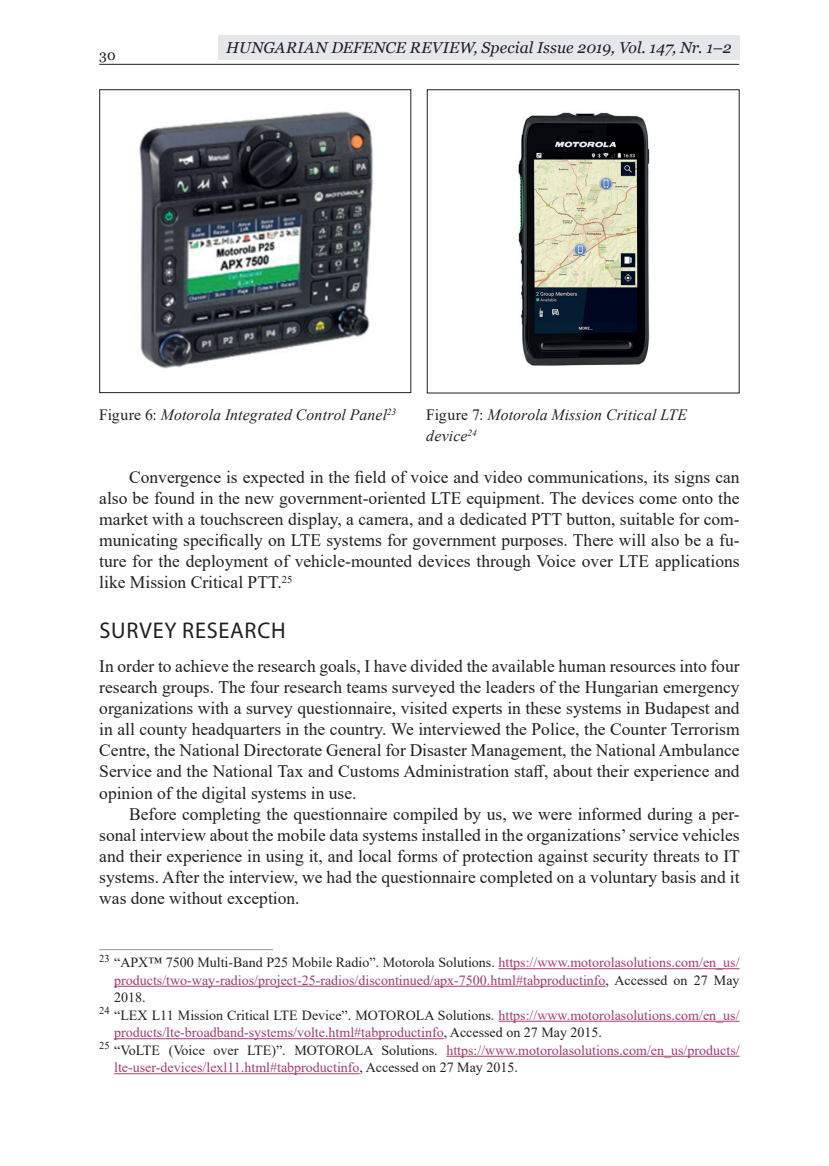
<style>
.page{position:relative;width:829px;height:1166px;background:#fff}
.page>*{position:absolute;margin:0;border:0;box-sizing:border-box;transform-origin:0 0}
.t1{font:22.75px "Myriad Pro";letter-spacing:.035em;color:#231f20}
.t2{font:17.5px/21px "Times New Roman";color:#231f20;text-align:justify}
.t3{font:italic 15.75px/21px "Times New Roman";letter-spacing:.01em;color:#231f20}
.t4{font:italic 15.75px "Georgia";letter-spacing:.005em;color:#231f20}
.t5{font:14px "Times New Roman";color:#a63b6a}
.t6{font:14px "Times New Roman";color:#231f20}
.t7{font:14px "Georgia";color:#231f20}
.s1{font-style:normal}
.s2{color:#a63b6a}
.s3{color:#231f20}
</style>
<div class="page">
<hr style="left:99px;top:64px;width:640px;height:1px;background:#231f20">
<div style="left:218px;top:35px;width:521px;height:25px;background:#e6e7e9"></div>
<hr style="left:99px;top:949px;width:174px;height:1px;background:#939598">
<hr style="left:498px;top:968px;width:241px;height:1px;background:#a63b6a">
<hr style="left:114px;top:986px;width:491px;height:1px;background:#a63b6a">
<hr style="left:498px;top:1021px;width:241px;height:1px;background:#a63b6a">
<hr style="left:114px;top:1038px;width:329px;height:1px;background:#a63b6a">
<hr style="left:446px;top:1056px;width:293px;height:1px;background:#a63b6a">
<hr style="left:114px;top:1073px;width:245px;height:1px;background:#a63b6a">
<img style="left:139px;top:111px;width:235px;height:258px">
<div style="left:99px;top:89px;width:312px;height:304px;border:1px solid #231f20"></div>
<img style="left:518px;top:112px;width:132px;height:254px">
<div style="left:427px;top:89px;width:312px;height:304px;border:1px solid #231f20"></div>
<p class="t7" style="left:99px;top:46px;width:18px">30</p>
<p class="t4" style="left:226px;top:37px;width:507px">HUNGARIAN DEFENCE REVIEW, Special Issue 2019, Vol. 147, Nr. 1–2</p>
<p class="t3" style="left:99px;top:404px;width:298px"><span class="s1">Figure 6:</span> Motorola Integrated Control Panel<sup>23</sup></p>
<p class="t3" style="left:426px;top:404px;width:262px"><span class="s1">Figure 7:</span> Motorola Mission Critical LTE device<sup>24</sup></p>
<p class="t2" style="left:99px;top:466px;width:641px;text-indent:30px">Convergence is expected in the field of voice and video communications, its signs can also be found in the new government-oriented LTE equipment. The devices come onto the market with a touchscreen display, a camera, and a dedicated PTT button, suitable for com&shy;municating specifically on LTE systems for government purposes. There will also be a fu&shy;ture for the deployment of vehicle-mounted devices through Voice over LTE applications like Mission Critical PTT. <sup>25</sup></p>
<h1 class="t1" style="left:99px;top:616px;width:187px">SURVEY RESEARCH</h1>
<p class="t2" style="left:99px;top:655px;width:641px">In order to achieve the research goals, I have divided the available human resources into four research groups. The four research teams surveyed the leaders of the Hungarian emergency organizations with a survey questionnaire, visited experts in these systems in Budapest and in all county headquarters in the country. We interviewed the Police, the Counter Terrorism Centre, the National Directorate General for Disaster Management, the National Ambulance Service and the National Tax and Customs Administration staff, about their experience and opinion of the digital systems in use.</p>
<p class="t2" style="left:99px;top:802px;width:642px;text-indent:30px">Before completing the questionnaire compiled by us, we were informed during a per&shy;sonal interview about the mobile data systems installed in the organizations’ service vehicles and their experience in using it, and local forms of protection against security threats to IT systems. After the interview, we had the questionnaire completed on a voluntary basis and it was done without exception.</p>
<p class="t6" style="left:99px;top:952px;width:641px"><sup>23</sup> “APX™ 7500 Multi-Band P25 Mobile Radio”. Motorola Solutions. <span class="s2">https://www.motorolasolutions.com/en_us/</span></p>
<p class="t5" style="left:114px;top:970px;width:627px">products/two-way-radios/project-25-radios/discontinued/apx-7500.html#tabproductinfo<span class="s3">, Accessed on 27 May</span></p>
<p class="t6" style="left:114px;top:987px;width:31px">2018.</p>
<p class="t6" style="left:99px;top:1005px;width:641px"><sup>24</sup> “LEX L11 Mission Critical LTE Device”. MOTOROLA Solutions. <span class="s2">https://www.motorolasolutions.com/en_us/</span></p>
<p class="t5" style="left:114px;top:1022px;width:487px">products/lte-broadband-systems/volte.html#tabproductinfo<span class="s3">, Accessed on 27 May 2015.</span></p>
<p class="t5" style="left:99px;top:1040px;width:641px"><sup>25</sup> <span class="s3">“VoLTE (Voice over LTE)”. MOTOROLA Solutions.</span> https://www.motorolasolutions.com/en_us/products/</p>
<p class="t5" style="left:114px;top:1057px;width:403px">lte-user-devices/lexl11.html#tabproductinfo<span class="s3">, Accessed on 27 May 2015.</span></p>
</div>
